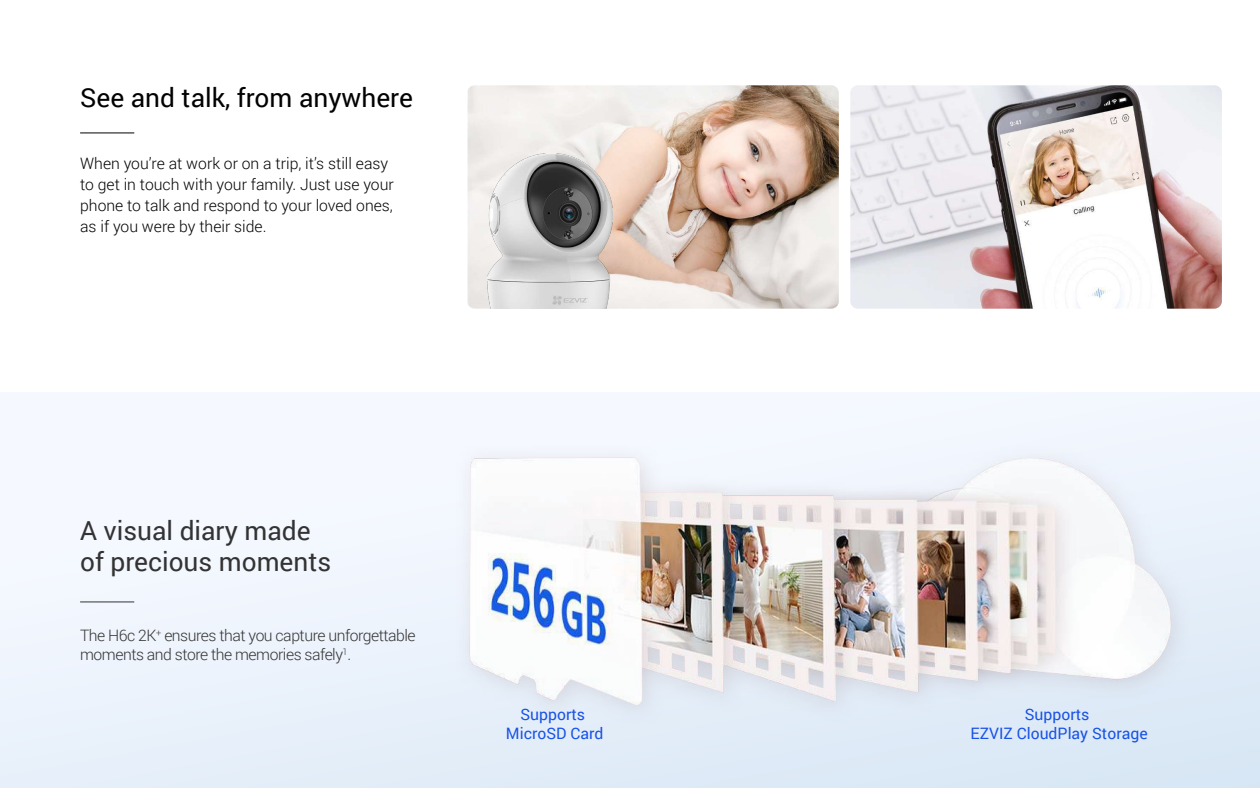
<style>
.page{position:relative;width:1260px;height:788px;background:#fff}
.page>*{position:absolute;margin:0;border:0;box-sizing:border-box;transform-origin:0 0}
.t1{font:26.25px/31.5px "Roboto";color:#333}
.t2{font:26.25px "Roboto";color:#020202}
.t3{font:300 15.75px/21px "Roboto";color:#020202}
.t4{font:300 15.75px/18.9px "Roboto";letter-spacing:-.03em;color:#333}
.t5{font:15.75px/18.9px "Roboto";color:#1852e6;text-align:center}
</style>
<div class="page">
<hr style="left:80px;top:132px;width:54px;height:1px;background:#020202">
<img style="left:467px;top:85px;width:372px;height:223px">
<img style="left:488px;top:154px;width:125px;height:154px">
<hr style="left:80px;top:601px;width:54px;height:1px;background:#333">
<img style="left:432px;top:428px;width:765px;height:303px">
<img style="left:850px;top:85px;width:372px;height:223px">
<h1 class="t2" style="left:80px;top:79px;width:334px">See and talk, from anywhere</h1>
<p class="t3" style="left:80px;top:152px;width:315px">When you’re at work or on a trip, it’s still easy to get in touch with your family. Just use your phone to talk and respond to your loved ones, as if you were by their side.</p>
<h1 class="t1" style="left:80px;top:513px;width:253px">A visual diary made of precious moments</h1>
<p class="t4" style="left:80px;top:625px;width:337px">The H6c 2K<sup>+</sup> ensures that you capture unforgettable moments and store the memories safely<sup>1</sup>.</p>
<p class="t5" style="left:506px;top:704px;width:99px">Supports<br>MicroSD Card</p>
<p class="t5" style="left:971px;top:704px;width:179px">Supports<br>EZVIZ CloudPlay Storage</p>
</div>
